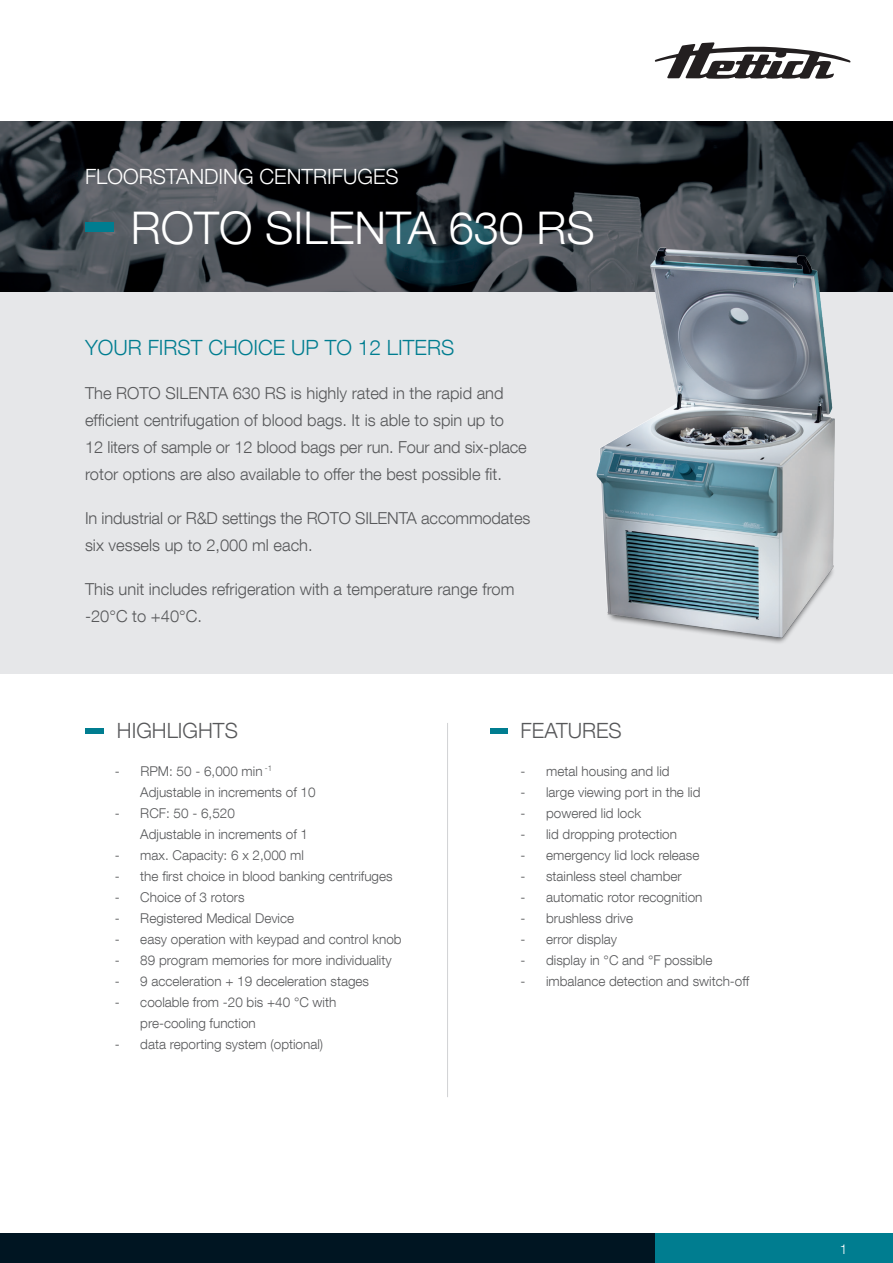
<style>
.page{position:relative;width:893px;height:1263px;background:#fff}
.page>*{position:absolute;margin:0;border:0;box-sizing:border-box;transform-origin:0 0}
.t1{font:300 45px "Helvetica Neue LT Com";color:#fff}
.t2{font:300 21px "Helvetica Neue LT Com";color:#007d90}
.t3{font:300 21px "Helvetica Neue LT Com";color:#fff}
.t4{font:300 21px "Helvetica Neue LT Com";color:#57585a}
.t5{font:300 16.5px/27px "Helvetica Neue LT Com";color:#57585a}
.t6{font:300 13.5px/21px "Helvetica Neue LT Com";color:#57585a}
.t7{font:300 13.5px "Helvetica Neue LT Com";color:#fff}
</style>
<div class="page">
<div style="left:655px;top:1233px;width:238px;height:30px;background:#007d90"></div>
<div style="left:0;top:1233px;width:655px;height:30px;background:#001522"></div>
<svg style="left:655px;top:42px;width:195px;height:37px"></svg>
<div style="left:0;top:291px;width:893px;height:383px;background:#e6e7e9"></div>
<div style="left:0;top:119px;width:893px;height:173px;background:#d1d2d4;opacity:.75"></div>
<div style="left:85px;top:223px;width:28px;height:9px;background:#007d90"></div>
<div style="left:85px;top:728px;width:18px;height:5px;background:#007d90"></div>
<div style="left:491px;top:728px;width:17px;height:5px;background:#007d90"></div>
<hr style="left:447px;top:723px;width:1px;height:374px;background:#d1d2d4">
<img style="left:544px;top:229px;width:331px;height:414px">
<h2 class="t3" style="left:85px;top:163px;width:315px">FLOORSTANDING CENTRIFUGES</h2>
<h1 class="t1" style="left:131px;top:200px;width:465px">ROTO SILENTA 630 RS</h1>
<h2 class="t2" style="left:85px;top:335px;width:371px">YOUR FIRST CHOICE UP TO 12 LITERS</h2>
<p class="t5" style="left:85px;top:379px;width:443px">The ROTO SILENTA 630 RS is highly rated in the rapid and efficient centrifugation of blood bags. It is able to spin up to<br>12 liters of sample or 12 blood bags per run. Four and six-place rotor options are also available to offer the best possible fit.</p>
<p class="t5" style="left:85px;top:504px;width:447px">In industrial or R&amp;D settings the ROTO SILENTA accommodates six vessels up to 2,000 ml each.</p>
<p class="t5" style="left:85px;top:575px;width:431px">This unit includes refrigeration with a temperature range from -20°C to +40°C.</p>
<h2 class="t4" style="left:117px;top:718px;width:122px">HIGHLIGHTS</h2>
<p class="t6" style="left:140px;top:760px;width:177px;text-indent:-26px">- RPM: 50 - 6,000 min <sup>-1<br></sup>Adjustable in increments of 10</p>
<p class="t6" style="left:140px;top:802px;width:169px;text-indent:-26px">- RCF: 50 - 6,520<br>Adjustable in increments of 1</p>
<p class="t6" style="left:115px;top:844px;width:191px">- max. Capacity: 6 x 2,000 ml</p>
<p class="t6" style="left:115px;top:865px;width:279px">- the first choice in blood banking centrifuges</p>
<p class="t6" style="left:115px;top:886px;width:131px">- Choice of 3 rotors</p>
<p class="t6" style="left:115px;top:907px;width:181px">- Registered Medical Device</p>
<p class="t6" style="left:115px;top:928px;width:288px">- easy operation with keypad and control knob</p>
<p class="t6" style="left:115px;top:949px;width:278px">- 89 program memories for more individuality</p>
<p class="t6" style="left:115px;top:970px;width:256px">- 9 acceleration + 19 deceleration stages</p>
<p class="t6" style="left:140px;top:991px;width:198px;text-indent:-26px">- coolable from -20 bis +40 °C with pre-cooling function</p>
<p class="t6" style="left:115px;top:1033px;width:210px">- data reporting system (optional)</p>
<h2 class="t4" style="left:521px;top:718px;width:103px">FEATURES</h2>
<p class="t6" style="left:521px;top:760px;width:151px">- metal housing and lid</p>
<p class="t6" style="left:521px;top:781px;width:181px">- large viewing port in the lid</p>
<p class="t6" style="left:521px;top:802px;width:122px">- powered lid lock</p>
<p class="t6" style="left:521px;top:823px;width:158px">- lid dropping protection</p>
<p class="t6" style="left:521px;top:844px;width:180px">- emergency lid lock release</p>
<p class="t6" style="left:521px;top:865px;width:163px">- stainless steel chamber</p>
<p class="t6" style="left:521px;top:886px;width:183px">- automatic rotor recognition</p>
<p class="t6" style="left:521px;top:907px;width:114px">- brushless drive</p>
<p class="t6" style="left:521px;top:928px;width:98px">- error display</p>
<p class="t6" style="left:521px;top:949px;width:193px">- display in °C and °F possible</p>
<p class="t6" style="left:521px;top:970px;width:230px">- imbalance detection and switch-off</p>
<p class="t7" style="left:840px;top:1240px;width:9px">1</p>
</div>
